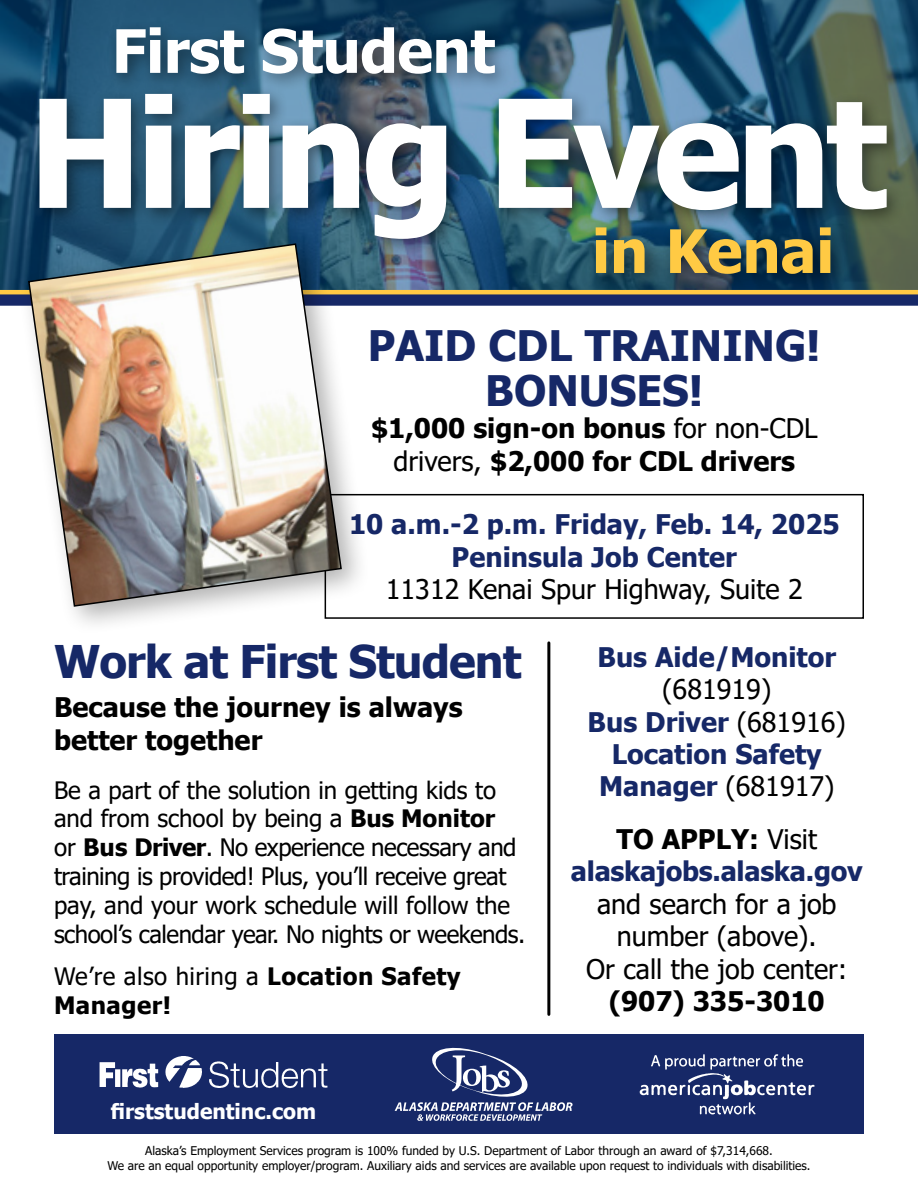
<style>
.page{position:relative;width:918px;height:1188px;background:#fff}
.page>*{position:absolute;margin:0;border:0;box-sizing:border-box;transform-origin:0 0}
.t1{font:700 150px "Tahoma";letter-spacing:-.04em;color:#fff}
.t2{font:700 60px "Tahoma";letter-spacing:-.01em;color:#fff}
.t3{font:700 60px "Tahoma";color:#ffca44}
.t4{font:700 45px "Tahoma";letter-spacing:-.02em;color:#162867}
.t5{font:700 42px/45px "Tahoma";color:#162867;text-align:center}
.t6{font:700 27px/32.4px "Tahoma";color:#162867;text-align:center}
.t7{font:700 27px/32.4px "Tahoma";color:#000}
.t8{font:27px/32.4px "Tahoma";color:#000;text-align:center}
.t9{font:24px/28.8px "Tahoma";letter-spacing:-.02em;color:#000}
.t10{font:700 24px/28.8px "Tahoma";letter-spacing:.02em;color:#000}
.t11{font:700 21px "Tahoma";color:#fff}
.t12{font:12px/14.4px "Tahoma";color:#000;text-align:center}
.s1{font-weight:400}
.s2{font-weight:700}
.s3{font-weight:400;color:#000}
.s4{color:#000}
</style>
<div class="page">
<div style="left:325px;top:494px;width:539px;height:125px;border:2px solid #000"></div>
<div style="left:54px;top:1035px;width:810px;height:99px;background:#162867"></div>
<img style="left:0;top:0;width:918px;height:290px">
<div style="left:31px;top:19px;width:874px;height:239px;background:#000;opacity:.45"></div>
<svg style="left:395px;top:1048px;width:178px;height:73px"></svg>
<img style="left:697px;top:1054px;width:98px;height:13px">
<img style="left:165px;top:1056px;width:52px;height:26px">
<div style="left:0;top:294px;width:918px;height:12px;background:#162867"></div>
<hr style="left:0;top:290px;width:918px;height:4px;background:#ffca44">
<div style="left:586px;top:219px;width:263px;height:72px;background:#000;opacity:.45"></div>
<hr style="left:547px;top:643px;width:3px;height:371px;background:#000">
<div style="left:17px;top:233px;width:354px;height:403px;background:#000;opacity:.3"></div>
<img style="left:27px;top:243px;width:316px;height:365px">
<h2 class="t2" style="left:112px;top:9px;width:385px">First Student</h2>
<h1 class="t1" style="left:28px;top:48px;width:861px">Hiring Event</h1>
<h2 class="t3" style="left:592px;top:209px;width:244px">in Kenai</h2>
<h3 class="t5" style="left:368px;top:325px;width:454px">PAID CDL TRAINING!<br>BONUSES!</h3>
<p class="t7" style="left:371px;top:414px;width:448px;text-align:center">$1,000 sign-on bonus <span class="s1">for non-CDL drivers,</span> $2,000 for CDL drivers</p>
<p class="t6" style="left:349px;top:509px;width:492px">10 a.m.-2 p.m. Friday, Feb. 14, 2025<br>Peninsula Job Center</p>
<p class="t8" style="left:386px;top:575px;width:418px">11312 Kenai Spur Highway, Suite 2</p>
<h3 class="t4" style="left:54px;top:630px;width:469px">Work at First Student</h3>
<p class="t7" style="left:54px;top:692px;width:410px">Because the journey is always better together</p>
<p class="t9" style="left:54px;top:777px;width:473px">Be a part of the solution in getting kids to and from school by being a <span class="s2">Bus Monitor<br></span>or <span class="s2">Bus Driver</span>. No experience necessary and training is provided! Plus, you’ll receive great pay, and your work schedule will follow the school’s calendar year. No nights or weekends.</p>
<p class="t10" style="left:54px;top:963px;width:408px"><span class="s1">We’re also hiring a</span> Location Safety<br>Manager!</p>
<p class="t11" style="left:111px;top:1097px;width:207px">firststudentinc.com</p>
<p class="t6" style="left:597px;top:642px;width:240px">Bus Aide/Monitor</p>
<p class="t6" style="left:588px;top:674px;width:260px"><span class="s3">(681919)<br></span>Bus Driver <span class="s3">(681916)<br></span>Location Safety<br>Manager <span class="s3">(681917)</span></p>
<p class="t6" style="left:571px;top:824px;width:293px"><span class="s4">TO APPLY:</span> <span class="s3">Visit </span>alaskajobs.alaska.gov</p>
<p class="t8" style="left:586px;top:889px;width:263px">and search for a job number (above).<br>Or call the job center:</p>
<p class="t7" style="left:609px;top:986px;width:218px">(907) 335-3010</p>
<p class="t12" style="left:107px;top:1144px;width:705px">Alaska’s Employment Services program is 100% funded by U.S. Department of Labor through an award of $7,314,668.<br>We are an equal opportunity employer/program. Auxiliary aids and services are available upon request to individuals with disabilities.</p>
</div>
